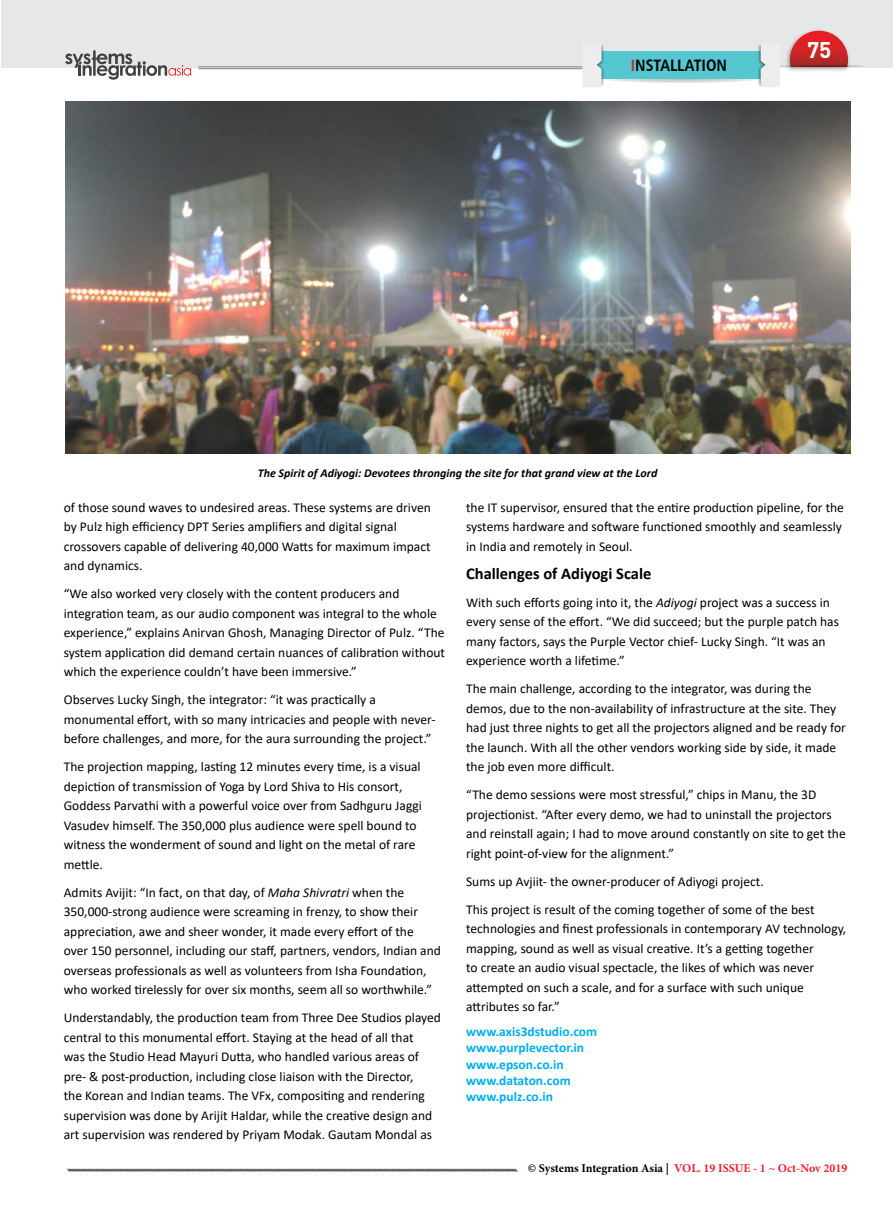
<style>
.page{position:relative;width:893px;height:1212px;background:#fff}
.page>*{position:absolute;margin:0;border:0;box-sizing:border-box;transform-origin:0 0}
.t1{font:700 22.5px "DIN";color:#fff}
.t2{font:700 16.5px "Calibri";color:#000}
.t3{font:16.5px "Humanist 777 BT Bold Condensed B";color:#000}
.t4{font:13.5px/19.5px "Calibri";color:#000}
.t5{font:700 13.5px/16.2px "Calibri";color:#00aeef}
.t6{font:italic 700 12px "Calibri";color:#000}
.t7{font:700 12px "Minion Pro";letter-spacing:-.005em;color:#ec2030}
.s1{color:#d2232a}
.s2{font-style:italic}
.s3{color:#000}
</style>
<div class="page">
<div style="left:1px;top:0;width:892px;height:68px;background:#e6e7e8"></div>
<svg style="left:65px;top:50px;width:126px;height:30px"></svg>
<svg style="left:67px;top:1168px;width:451px;height:4px;background:#98999a"></svg>
<hr style="left:198px;top:67px;width:416px;height:1px;background:#808285">
<hr style="left:198px;top:68px;width:416px;height:1px;background:#808285">
<img style="left:786px;top:30px;width:63px;height:41px">
<svg style="left:790px;top:31px;width:58px;height:31px"></svg>
<svg style="left:785px;top:62px;width:79px;height:5px"></svg>
<svg style="left:622px;top:79px;width:118px;height:4px"></svg>
<div style="left:597px;top:51px;width:171px;height:28px;background:#56c6d0"></div>
<img style="left:578px;top:45px;width:44px;height:41px">
<svg style="left:582px;top:45px;width:20px;height:42px"></svg>
<img style="left:740px;top:45px;width:45px;height:42px">
<svg style="left:761px;top:45px;width:19px;height:42px"></svg>
<img style="left:65px;top:102px;width:785px;height:352px">
<p class="t3" style="left:631px;top:55px;width:98px"><span class="s1">I</span>NSTALLATION</p>
<h1 class="t1" style="left:807px;top:35px;width:26px">75</h1>
<p class="t6" style="left:258px;top:464px;width:401px">The Spirit of Adiyogi: Devotees thronging the site for that grand view at the Lord</p>
<p class="t4" style="left:64px;top:497px;width:369px">of those sound waves to undesired areas. These systems are driven by Pulz high efficiency DPT Series amplifiers and digital signal crossovers capable of delivering 40,000 Watts for maximum impact and dynamics.</p>
<p class="t4" style="left:64px;top:584px;width:383px">“We also worked very closely with the content producers and integration team, as our audio component was integral to the whole experience,” explains Anirvan Ghosh, Managing Director of Pulz. “The system application did demand certain nuances of calibration without which the experience couldn’t have been immersive.”</p>
<p class="t4" style="left:64px;top:690px;width:373px">Observes Lucky Singh, the integrator: “it was practically a monumental effort, with so many intricacies and people with never&shy;before challenges, and more, for the aura surrounding the project.”</p>
<p class="t4" style="left:64px;top:757px;width:360px">The projection mapping, lasting 12 minutes every time, is a visual depiction of transmission of Yoga by Lord Shiva to His consort, Goddess Parvathi with a powerful voice over from Sadhguru Jaggi Vasudev himself. The 350,000 plus audience were spell bound to witness the wonderment of sound and light on the metal of rare mettle.</p>
<p class="t4" style="left:64px;top:882px;width:379px">Admits Avijit: “In fact, on that day, of <span class="s2">Maha Shivratri</span> when the 350,000-strong audience were screaming in frenzy, to show their appreciation, awe and sheer wonder, it made every effort of the over 150 personnel, including our staff, partners, vendors, Indian and overseas professionals as well as volunteers from Isha Foundation, who worked tirelessly for over six months, seem all so worthwhile.”</p>
<p class="t4" style="left:64px;top:1008px;width:379px">Understandably, the production team from Three Dee Studios played central to this monumental effort. Staying at the head of all that<br>was the Studio Head Mayuri Dutta, who handled various areas of pre- &amp; post-production, including close liaison with the Director,<br>the Korean and Indian teams. The VFx, compositing and rendering supervision was done by Arijit Haldar, while the creative design and art supervision was rendered by Priyam Modak. Gautam Mondal as</p>
<p class="t4" style="left:466px;top:497px;width:379px">the IT supervisor, ensured that the entire production pipeline, for the systems hardware and software functioned smoothly and seamlessly in India and remotely in Seoul.</p>
<p class="t2" style="left:466px;top:562px;width:187px">Challenges of Adiyogi Scale</p>
<p class="t4" style="left:466px;top:592px;width:374px">With such efforts going into it, the <span class="s2">Adiyogi</span> project was a success in every sense of the effort. “We did succeed; but the purple patch has many factors, says the Purple Vector chief- Lucky Singh. “It was an experience worth a lifetime.”</p>
<p class="t4" style="left:466px;top:679px;width:381px">The main challenge, according to the integrator, was during the demos, due to the non-availability of infrastructure at the site. They had just three nights to get all the projectors aligned and be ready for the launch. With all the other vendors working side by side, it made the job even more difficult.</p>
<p class="t4" style="left:466px;top:785px;width:381px">“The demo sessions were most stressful,” chips in Manu, the 3D projectionist. “After every demo, we had to uninstall the projectors and reinstall again; I had to move around constantly on site to get the right point-of-view for the alignment.”</p>
<p class="t4" style="left:466px;top:867px;width:350px;line-height:28px">Sums up Avjiit- the owner-producer of Adiyogi project.<br>This project is result of the coming together of some of the best</p>
<p class="t4" style="left:466px;top:919px;width:382px">technologies and finest professionals in contemporary AV technology, mapping, sound as well as visual creative. It’s a getting together<br>to create an audio visual spectacle, the likes of which was never attempted on such a scale, and for a surface with such unique attributes so far.”</p>
<p class="t5" style="left:466px;top:1023px;width:133px">www.axis3dstudio.com www.purplevector.in www.epson.co.in www.dataton.com www.pulz.co.in</p>
<p class="t7" style="left:528px;top:1160px;width:321px"><span class="s3">© Systems Integration Asia |</span> VOL. 19 ISSUE - 1 ~ Oct-Nov 2019</p>
</div>
